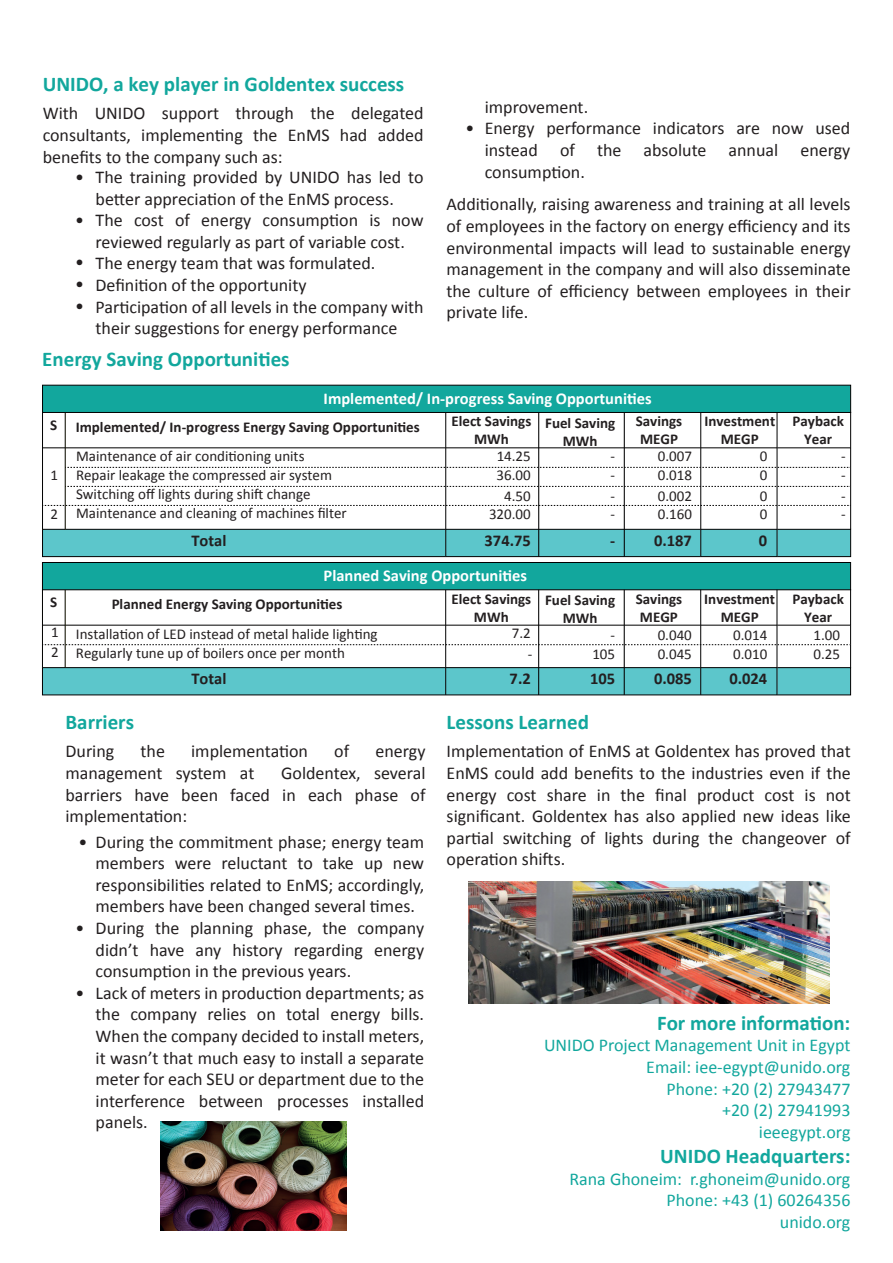
<style>
.page{position:relative;width:893px;height:1263px;background:#fff}
.page>*{position:absolute;margin:0;border:0;box-sizing:border-box;transform-origin:0 0}
.t1{font:700 21px "Calibri";color:#12a79d}
.t2{font:18px/21.6px "Calibri";color:#231f20;text-align:justify}
.t3{font:18px/21.6px "Calibri";color:#12a79d;text-align:right}
.t4{font:700 16.5px "Calibri";color:#fff}
.t5{font:700 16.5px "Calibri";color:#231f20}
.t6{font:15px/19.2px "Calibri";color:#231f20}
.t7{font:700 15px/18px "Calibri";color:#231f20;text-align:center}
</style>
<div class="page">
<hr style="left:850px;top:412px;width:1px;height:117px;background:#000">
<div style="left:42px;top:529px;width:809px;height:28px;background:#5cc6cb;border:1px solid #000"></div>
<svg style="left:43px;top:505px;width:808px;height:1px"></svg>
<svg style="left:67px;top:486px;width:784px;height:1px"></svg>
<svg style="left:67px;top:467px;width:784px;height:1px"></svg>
<hr style="left:43px;top:447px;width:808px;height:1px;background:#000">
<hr style="left:700px;top:413px;width:1px;height:144px;background:#000">
<hr style="left:777px;top:413px;width:1px;height:144px;background:#000">
<hr style="left:624px;top:413px;width:1px;height:144px;background:#000">
<hr style="left:538px;top:413px;width:1px;height:144px;background:#000">
<hr style="left:445px;top:413px;width:1px;height:144px;background:#000">
<hr style="left:65px;top:413px;width:1px;height:116px;background:#000">
<hr style="left:42px;top:413px;width:1px;height:116px;background:#000">
<div style="left:42px;top:385px;width:809px;height:28px;background:#12a79d;border:1px solid #000"></div>
<hr style="left:850px;top:589px;width:1px;height:79px;background:#000">
<div style="left:42px;top:667px;width:809px;height:28px;background:#5cc6cb;border:1px solid #000"></div>
<svg style="left:43px;top:644px;width:808px;height:1px"></svg>
<hr style="left:42px;top:625px;width:809px;height:1px;background:#000">
<hr style="left:700px;top:589px;width:1px;height:106px;background:#000">
<hr style="left:777px;top:589px;width:1px;height:106px;background:#000">
<hr style="left:624px;top:589px;width:1px;height:106px;background:#000">
<hr style="left:538px;top:589px;width:1px;height:106px;background:#000">
<hr style="left:445px;top:590px;width:1px;height:105px;background:#000">
<hr style="left:65px;top:590px;width:1px;height:78px;background:#000">
<hr style="left:42px;top:590px;width:1px;height:78px;background:#000">
<div style="left:42px;top:562px;width:809px;height:28px;background:#12a79d;border:1px solid #000"></div>
<img style="left:160px;top:1121px;width:187px;height:109px">
<img style="left:468px;top:881px;width:361px;height:122px">
<p class="t1" style="left:43px;top:70px;width:363px">UNIDO, a key player in Goldentex success</p>
<p class="t2" style="left:43px;top:103px;width:382px">With UNIDO support through the delegated consultants, implementing the EnMS had added benefits to the company such as:</p>
<p class="t2" style="left:75px;top:166px;width:10px">•</p>
<p class="t2" style="left:75px;top:209px;width:10px">•</p>
<p class="t2" style="left:75px;top:251px;width:10px">• • •</p>
<p class="t2" style="left:96px;top:166px;width:330px;text-align:left">The training provided by UNIDO has led to better appreciation of the EnMS process.<br>The cost of energy consumption is now reviewed regularly as part of variable cost.<br>The energy team that was formulated.<br>Definition of the opportunity<br>Participation of all levels in the company with their suggestions for energy performance</p>
<p class="t1" style="left:42px;top:345px;width:249px">Energy Saving Opportunities</p>
<p class="t2" style="left:465px;top:117px;width:10px">•</p>
<p class="t2" style="left:485px;top:96px;width:367px;text-align:left">improvement.<br>Energy performance indicators are now used instead of the absolute annual energy consumption.</p>
<p class="t2" style="left:446px;top:194px;width:406px">Additionally, raising awareness and training at all levels of employees in the factory on energy efficiency and its environmental impacts will lead to sustainable energy management in the company and will also disseminate the culture of efficiency between employees in their private life.</p>
<p class="t7" style="left:50px;top:416px;width:9px">S</p>
<p class="t6" style="left:51px;top:465px;width:9px">1</p>
<p class="t6" style="left:51px;top:504px;width:9px">2</p>
<p class="t4" style="left:324px;top:388px;width:329px">Implemented/ In-progress Saving Opportunities</p>
<p class="t7" style="left:76px;top:418px;width:346px">Implemented/ In-progress Energy Saving Opportunities</p>
<p class="t6" style="left:76px;top:447px;width:230px">Maintenance of air conditioning units</p>
<p class="t7" style="left:545px;top:414px;width:72px">Fuel Saving<br>MWh</p>
<p class="t7" style="left:636px;top:412px;width:48px;text-align:left">Savings<br>MEGP</p>
<p class="t7" style="left:704px;top:412px;width:72px">Investment<br>MEGP</p>
<p class="t7" style="left:792px;top:412px;width:53px">Payback<br>Year</p>
<p class="t7" style="left:451px;top:412px;width:81px">Elect Savings<br>MWh</p>
<p class="t6" style="left:497px;top:446px;width:36px">14.25</p>
<p class="t6" style="left:658px;top:446px;width:36px">0.007</p>
<p class="t6" style="left:760px;top:446px;width:9px">0<br>0</p>
<p class="t6" style="left:760px;top:487px;width:9px;line-height:18.6px">0<br>0</p>
<p class="t6" style="left:611px;top:446px;width:6px">- -</p>
<p class="t6" style="left:611px;top:487px;width:6px;line-height:18.6px">- -</p>
<p class="t6" style="left:841px;top:446px;width:6px">- -</p>
<p class="t6" style="left:841px;top:487px;width:6px;line-height:18.6px">- -</p>
<p class="t6" style="left:76px;top:466px;width:258px">Repair leakage the compressed air system<br>Switching off lights during shift change</p>
<p class="t5" style="left:191px;top:530px;width:36px">Total</p>
<p class="t5" style="left:485px;top:530px;width:48px">374.75</p>
<p class="t5" style="left:610px;top:530px;width:83px">- 0.187</p>
<p class="t5" style="left:759px;top:530px;width:10px">0</p>
<p class="t6" style="left:497px;top:466px;width:36px">36.00</p>
<p class="t6" style="left:658px;top:465px;width:36px;line-height:20.9px">0.018<br>0.002</p>
<p class="t6" style="left:658px;top:505px;width:36px">0.160</p>
<p class="t6" style="left:504px;top:486px;width:28px">4.50</p>
<p class="t6" style="left:76px;top:504px;width:272px">Maintenance and cleaning of machines filter</p>
<p class="t6" style="left:489px;top:505px;width:43px">320.00</p>
<p class="t7" style="left:50px;top:593px;width:9px">S</p>
<p class="t6" style="left:51px;top:622px;width:9px;line-height:20.1px">1<br>2</p>
<p class="t4" style="left:324px;top:565px;width:205px">Planned Saving Opportunities</p>
<p class="t7" style="left:112px;top:595px;width:232px">Planned Energy Saving Opportunities</p>
<p class="t6" style="left:76px;top:624px;width:303px">Installation of LED instead of metal halide lighting<br>Regularly tune up of boilers once per month</p>
<p class="t5" style="left:191px;top:668px;width:36px">Total</p>
<p class="t5" style="left:510px;top:668px;width:23px">7.2</p>
<p class="t5" style="left:590px;top:668px;width:27px">105</p>
<p class="t5" style="left:654px;top:668px;width:39px">0.085</p>
<p class="t5" style="left:729px;top:668px;width:39px">0.024</p>
<p class="t7" style="left:545px;top:591px;width:72px">Fuel Saving<br>MWh</p>
<p class="t7" style="left:636px;top:589px;width:48px;text-align:left">Savings<br>MEGP</p>
<p class="t7" style="left:704px;top:589px;width:72px">Investment<br>MEGP</p>
<p class="t7" style="left:792px;top:589px;width:53px">Payback<br>Year</p>
<p class="t7" style="left:451px;top:589px;width:81px">Elect Savings<br>MWh</p>
<p class="t6" style="left:512px;top:624px;width:20px">7.2</p>
<p class="t6" style="left:658px;top:625px;width:36px">0.040<br>0.045</p>
<p class="t6" style="left:813px;top:625px;width:28px">1.00</p>
<p class="t6" style="left:733px;top:625px;width:36px">0.014<br>0.010</p>
<p class="t6" style="left:610px;top:625px;width:6px">-</p>
<p class="t6" style="left:592px;top:644px;width:24px">105</p>
<p class="t6" style="left:813px;top:644px;width:28px">0.25</p>
<p class="t6" style="left:528px;top:644px;width:6px">-</p>
<p class="t1" style="left:66px;top:709px;width:70px">Barriers</p>
<p class="t1" style="left:447px;top:709px;width:144px">Lessons Learned</p>
<p class="t2" style="left:447px;top:740px;width:406px">Implementation of EnMS at Goldentex has proved that EnMS could add benefits to the industries even if the energy cost share in the final product cost is not significant. Goldentex has also applied new ideas like partial switching of lights during the changeover of operation shifts.</p>
<p class="t2" style="left:66px;top:740px;width:50px">During</p>
<p class="t2" style="left:141px;top:740px;width:26px">the</p>
<p class="t2" style="left:191px;top:740px;width:118px">implementation</p>
<p class="t2" style="left:334px;top:740px;width:16px">of</p>
<p class="t2" style="left:375px;top:740px;width:52px">energy</p>
<p class="t2" style="left:66px;top:762px;width:190px">management system at</p>
<p class="t2" style="left:66px;top:762px;width:361px;text-indent:216px">Goldentex, several barriers have been faced in each phase of implementation:</p>
<p class="t2" style="left:96px;top:831px;width:330px;text-align:left">During the commitment phase; energy team members were reluctant to take up new responsibilities related to EnMS; accordingly, members have been changed several times.<br>During the planning phase, the company didn’t have any history regarding energy consumption in the previous years.<br>Lack of meters in production departments; as the company relies on total energy bills.<br>When the company decided to install meters, it wasn’t that much easy to install a separate meter for each SEU or department due to the interference between processes installed panels.</p>
<p class="t2" style="left:78px;top:831px;width:10px">•</p>
<p class="t2" style="left:75px;top:917px;width:10px">•</p>
<p class="t2" style="left:75px;top:982px;width:10px">•</p>
<p class="t1" style="left:657px;top:1009px;width:195px">For more information:</p>
<p class="t3" style="left:544px;top:1034px;width:308px">UNIDO Project Management Unit in Egypt<br>Email: iee-egypt@unido.org<br>Phone: +20 (2) 27943477<br>+20 (2) 27941993<br>ieeegypt.org</p>
<p class="t1" style="left:660px;top:1142px;width:192px">UNIDO Headquarters:</p>
<p class="t3" style="left:569px;top:1168px;width:283px">Rana Ghoneim: r.ghoneim@unido.org<br>Phone: +43 (1) 60264356<br>unido.org</p>
</div>
